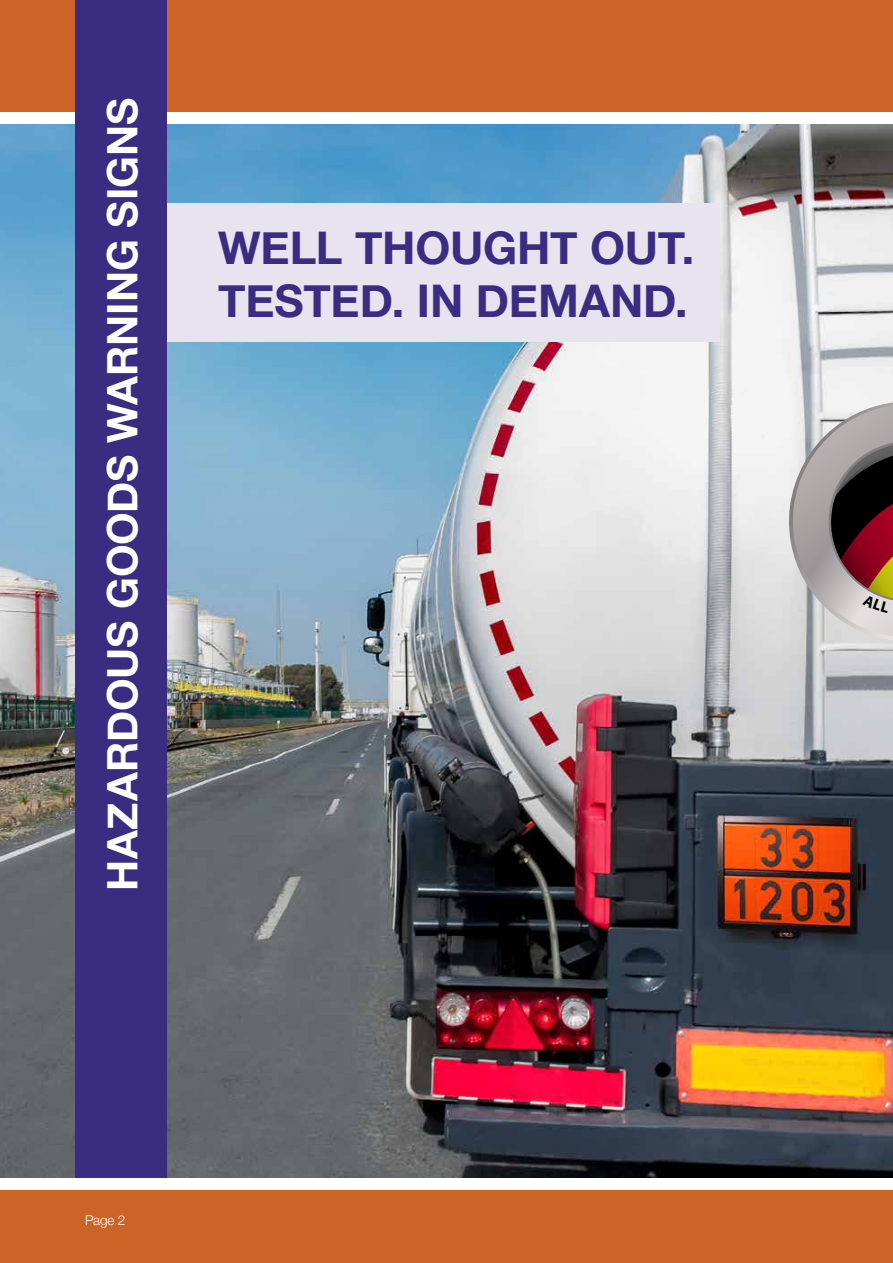
<style>
.page{position:relative;width:893px;height:1263px;background:#fff}
.page>*{position:absolute;margin:0;border:0;box-sizing:border-box;transform-origin:0 0}
.t1{font:700 45px/52.5px "Helvetica Neue";letter-spacing:-.005em;color:#392c81}
.t2{font:700 42px "Helvetica Neue";letter-spacing:-.005em;color:#fff}
.t3{font:300 13.5px "Helvetica Neue";color:#fff}
</style>
<div class="page">
<div style="left:0;top:0;width:893px;height:112px;background:#cc6427"></div>
<div style="left:0;top:1191px;width:893px;height:72px;background:#cc6427"></div>
<img style="left:0;top:124px;width:893px;height:1054px">
<div style="left:167px;top:203px;width:553px;height:139px;background:#e8e4ef"></div>
<div style="left:75px;top:0;width:92px;height:1178px;background:#392c81"></div>
<svg style="left:779px;top:391px;width:114px;height:256px;background:#a79a99"></svg>
<p class="t2" style="left:89px;top:891px;width:794px;rotate:-90deg">HAZARDOUS GOODS WARNING SIGNS</p>
<p class="t1" style="left:218px;top:223px;width:478px">WELL THOUGHT OUT.<br>TESTED. IN DEMAND.</p>
<p class="t3" style="left:85px;top:1209px;width:42px">Page 2</p>
</div>
